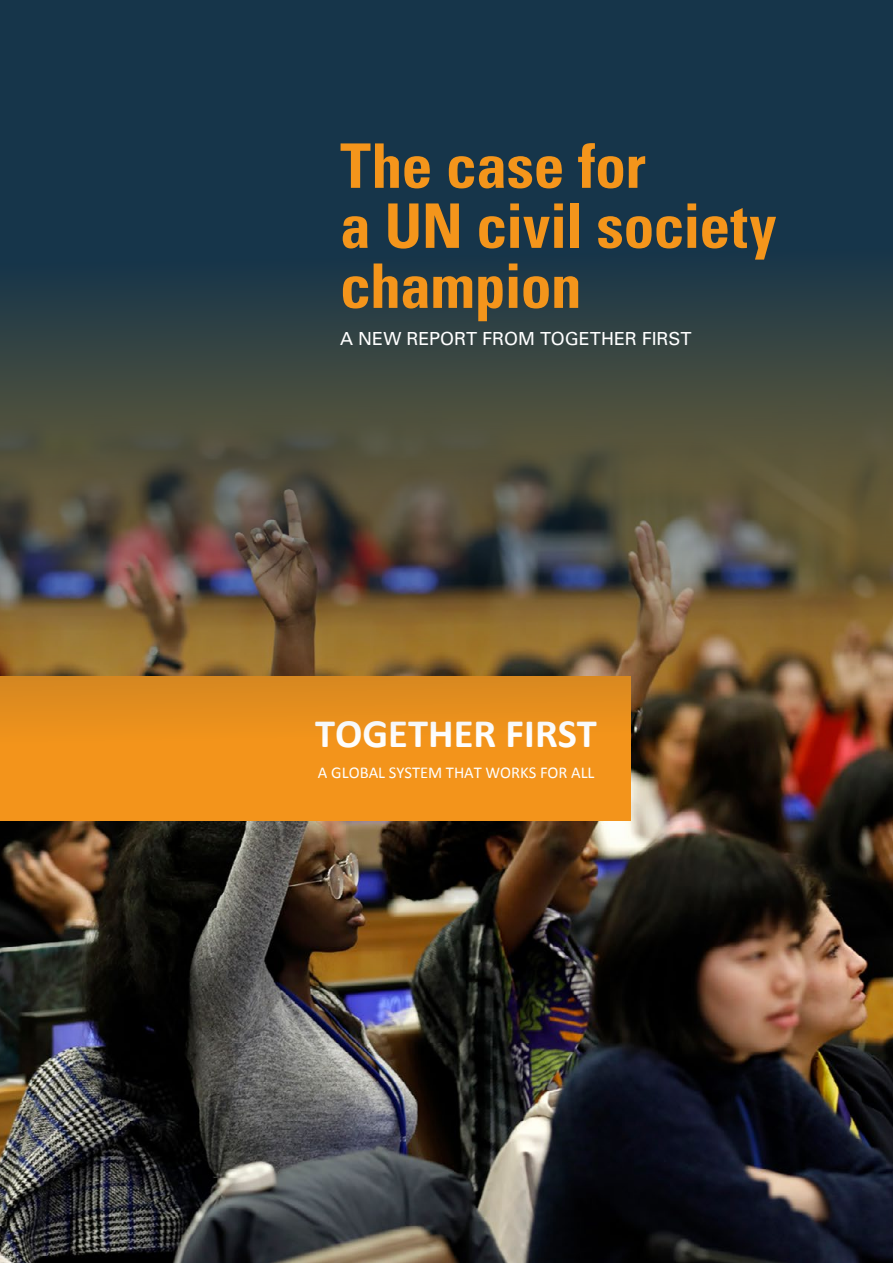
<style>
.page{position:relative;width:893px;height:1263px;background:#fff}
.page>*{position:absolute;margin:0;border:0;box-sizing:border-box;transform-origin:0 0}
.t1{font:700 condensed 61.5px/60px "Univers LT Std";letter-spacing:-.01em;color:#f4951b}
.t2{font:700 40.5px "Calibri";color:#fff}
.t3{font:18px "Univers LT Std";color:#fff}
.t4{font:16.5px "Calibri";color:#fff}
</style>
<div class="page">
<img style="left:0;top:917px;width:893px;height:346px">
<img style="left:0;top:0;width:893px;height:917px">
<p class="t1" style="left:340px;top:136px;width:438px">The case for<br>a UN civil society champion</p>
<p class="t3" style="left:340px;top:328px;width:353px">A NEW REPORT FROM TOGETHER FIRST</p>
<p class="t2" style="left:315px;top:708px;width:283px">TOGETHER FIRST</p>
<p class="t4" style="left:318px;top:762px;width:278px">A GLOBAL SYSTEM THAT WORKS FOR ALL</p>
</div>
